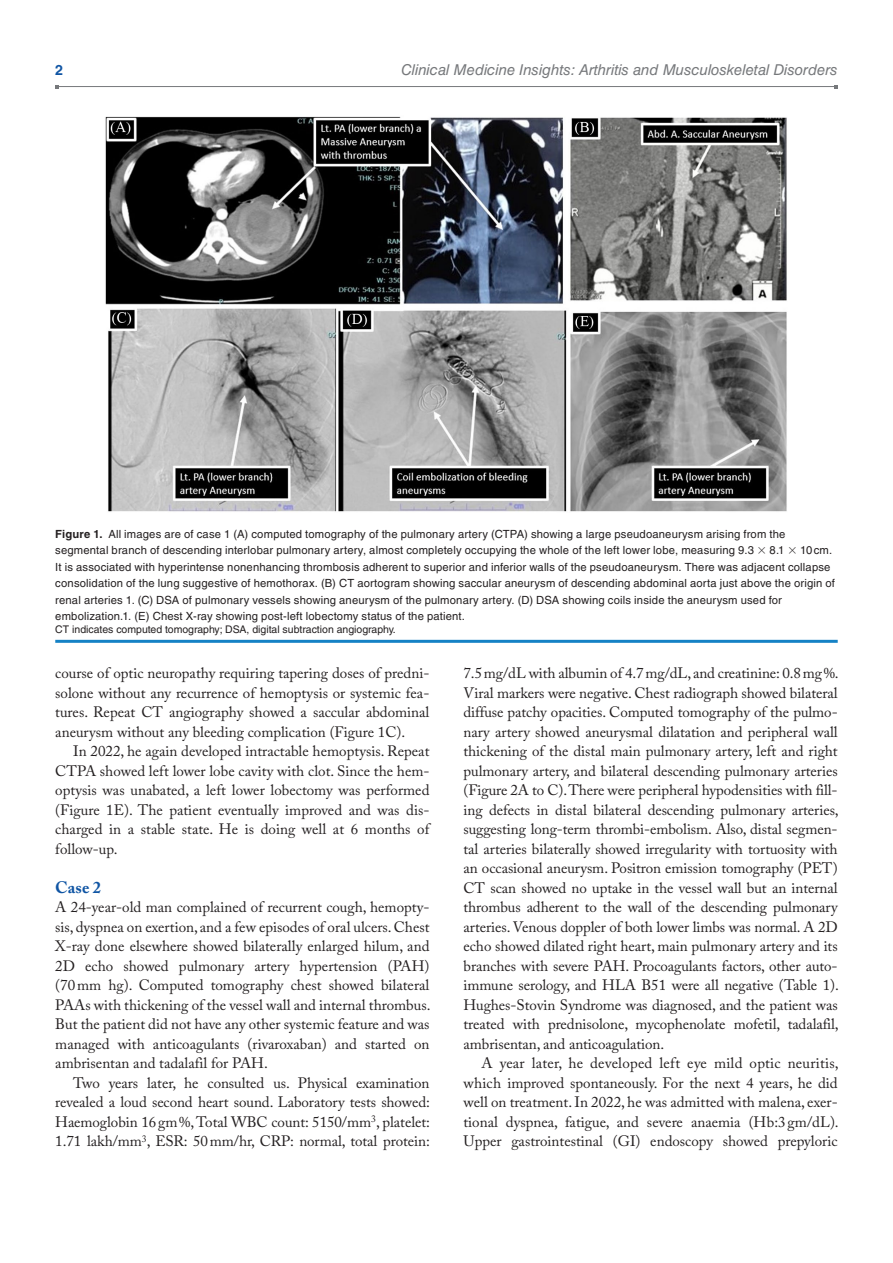
<style>
.page{position:relative;width:893px;height:1263px;background:#fff}
.page>*{position:absolute;margin:0;border:0;box-sizing:border-box;transform-origin:0 0}
.t1{font:700 16.5px "Adobe Caslon Pro";color:#1055a4}
.t2{font:15px/19.5px "Adobe Caslon Pro";color:#231f20;text-align:justify}
.t3{font:italic 15px "Helvetica LT Std";letter-spacing:-.005em;color:#76787b}
.t4{font:700 14.25px "Helvetica LT Std";color:#1055a4}
.t5{font:11.25px/16.5px "Helvetica LT Std";letter-spacing:.015em;color:#231f20}
.t6{font:10.5px "Helvetica LT Std";color:#231f20}
.s1{font-weight:700}
</style>
<div class="page">
<hr style="left:57px;top:86px;width:779px;height:1px;background:#76787b">
<hr style="left:55px;top:640px;width:783px;height:3px;background:#1582c5">
<img style="left:105px;top:116px;width:682px;height:396px">
<p class="t4" style="left:55px;top:61px;width:9px">2</p>
<p class="t3" style="left:401px;top:61px;width:438px">Clinical Medicine Insights: Arthritis and Musculoskeletal Disorders</p>
<p class="t5" style="left:55px;top:526px;width:732px"><span class="s1">Figure 1.</span> All images are of case 1 (A) computed tomography of the pulmonary artery (CTPA) showing a large pseudoaneurysm arising from the segmental branch of descending interlobar pulmonary artery, almost completely occupying the whole of the left lower lobe, measuring 9.3</p>
<p class="t5" style="left:55px;top:542px;width:781px;text-indent:745px">10cm.<br>It is associated with hyperintense nonenhancing thrombosis adherent to superior and inferior walls of the pseudoaneurysm. There was adjacent collapse consolidation of the lung suggestive of hemothorax. (B) CT aortogram showing saccular aneurysm of descending abdominal aorta just above the origin of renal arteries 1. (C) DSA of pulmonary vessels showing aneurysm of the pulmonary artery. (D) DSA showing coils inside the aneurysm used for embolization.1. (E) Chest X-ray showing post-left lobectomy status of the patient.</p>
<p class="t6" style="left:55px;top:623px;width:342px">CT indicates computed tomography; DSA, digital subtraction angiography.</p>
<p class="t5" style="left:770px;top:542px;width:16px">8.1</p>
<p class="t2" style="left:55px;top:663px;width:376px">course of optic neuropathy requiring tapering doses of predni&shy;solone without any recurrence of hemoptysis or systemic fea&shy;tures. Repeat CT angiography showed a saccular abdominal aneurysm without any bleeding complication (Figure 1C).</p>
<p class="t2" style="left:55px;top:741px;width:376px;text-indent:18px">In 2022, he again developed intractable hemoptysis. Repeat CTPA showed left lower lobe cavity with clot. Since the hem&shy;optysis was unabated, a left lower lobectomy was performed (Figure 1E). The patient eventually improved and was dis&shy;charged in a stable state. He is doing well at 6 months of follow-up.</p>
<p class="t1" style="left:55px;top:877px;width:47px">Case 2</p>
<p class="t2" style="left:55px;top:897px;width:377px">A 24-year-old man complained of recurrent cough, hemopty&shy;sis, dyspnea on exertion, and a few episodes of oral ulcers. Chest X-ray done elsewhere showed bilaterally enlarged hilum, and 2D echo showed pulmonary artery hypertension (PAH) (70mm hg). Computed tomography chest showed bilateral PAAs with thickening of the vessel wall and internal thrombus.<br>But the patient did not have any other systemic feature and was managed with anticoagulants (rivaroxaban) and started on ambrisentan and tadalafil for PAH.</p>
<p class="t2" style="left:55px;top:1073px;width:376px;text-indent:18px">Two years later, he consulted us. Physical examination revealed a loud second heart sound. Laboratory tests showed:<br>Haemoglobin 16gm%, Total WBC count: 5150/mm<sup>3</sup>, platelet:<br>1.71 lakh/mm<sup>3</sup>, ESR: 50mm/hr, CRP: normal, total protein:</p>
<p class="t2" style="left:463px;top:663px;width:377px">7.5mg/dL with albumin of 4.7mg/dL, and creatinine: 0.8mg%.<br>Viral markers were negative. Chest radiograph showed bilateral diffuse patchy opacities. Computed tomography of the pulmo&shy;nary artery showed aneurysmal dilatation and peripheral wall thickening of the distal main pulmonary artery, left and right pulmonary artery, and bilateral descending pulmonary arteries (Figure 2A to C). There were peripheral hypodensities with fill&shy;ing defects in distal bilateral descending pulmonary arteries, suggesting long-term thrombi-embolism. Also, distal segmen&shy;tal arteries bilaterally showed irregularity with tortuosity with an occasional aneurysm. Positron emission tomography (PET)<br>CT scan showed no uptake in the vessel wall but an internal thrombus adherent to the wall of the descending pulmonary arteries. Venous doppler of both lower limbs was normal. A 2D echo showed dilated right heart, main pulmonary artery and its branches with severe PAH. Procoagulants factors, other auto&shy;immune serology, and HLA B51 were all negative (Table 1).<br>Hughes-Stovin Syndrome was diagnosed, and the patient was treated with prednisolone, mycophenolate mofetil, tadalafil, ambrisentan, and anticoagulation.</p>
<p class="t2" style="left:463px;top:1053px;width:377px;text-indent:18px">A year later, he developed left eye mild optic neuritis, which improved spontaneously. For the next 4 years, he did well on treatment. In 2022, he was admitted with malena, exer&shy;tional dyspnea, fatigue, and severe anaemia (Hb:3 gm/dL).<br>Upper gastrointestinal (GI) endoscopy showed prepyloric</p>
</div>
